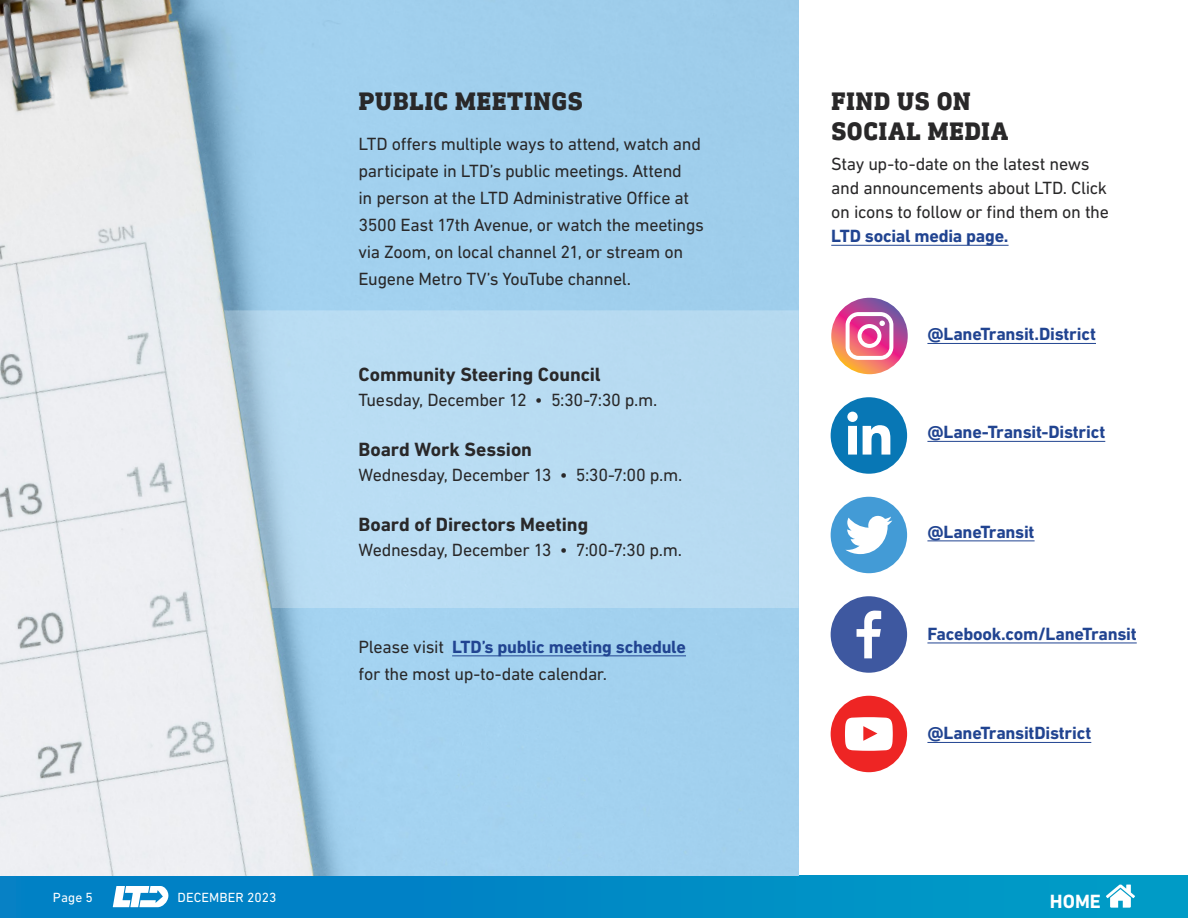
<style>
.page{position:relative;width:1188px;height:918px;background:#fff}
.page>*{position:absolute;margin:0;border:0;box-sizing:border-box;transform-origin:0 0}
.H2_-_Heading_Slab_Sm{font:800 25.5px/30px "DIN Next Slab Pro";letter-spacing:.03em;color:#292829}
.P_-_Body_Small{font:800 25.5px "DIN Next Slab Pro";letter-spacing:.035em;color:#292829}
.H3_-_Sub_Heading_Cal{font:700 19.5px "DIN Next LT Pro";letter-spacing:-.005em;color:#292829}
.t1{font:700 19.5px "DIN Next LT Pro";color:#fff}
.P_-_Body{font:18px/27px "DIN Next LT Pro";letter-spacing:-.02em;color:#292829}
.H2_-_Heading_Slab_Sm-2{font:18px/24px "DIN Next LT Pro";letter-spacing:-.02em;color:#292829}
.P_-_Body_Calendar{font:18px "DIN Next LT Pro";letter-spacing:-.02em;color:#292829}
.P_-_Body_Small-2{font:700 18px "DIN Next LT Pro";letter-spacing:-.015em;color:#214491}
.t2{font:13.5px "DIN Next LT Pro";letter-spacing:.005em;color:#fff}
.s1{font-weight:700;color:#214491}
</style>
<div class="page">
<div style="left:0;top:876px;width:1188px;height:42px;background:linear-gradient(to right,#007bc5,#009cc6)"></div>
<svg style="left:113px;top:886px;width:55px;height:21px"></svg>
<svg style="left:1106px;top:884px;width:29px;height:24px"></svg>
<img style="left:0;top:0;width:799px;height:876px">
<svg style="left:224px;top:310px;width:575px;height:298px;background:#b8daf0"></svg>
<hr style="left:452px;top:655px;width:234px;height:1px;background:#214491">
<hr style="left:831px;top:245px;width:178px;height:1px;background:#214491">
<div style="left:831px;top:596px;width:76px;height:77px;background:#3e58a0;border-radius:50%"></div>
<svg style="left:857px;top:611px;width:24px;height:47px"></svg>
<svg style="left:831px;top:298px;width:77px;height:76px;background:#cd677f"></svg>
<svg style="left:846px;top:312px;width:47px;height:48px"></svg>
<div style="left:831px;top:696px;width:76px;height:76px;background:#ee2524;border-radius:50%"></div>
<svg style="left:845px;top:717px;width:48px;height:34px;background:#fce2e2"></svg>
<div style="left:831px;top:397px;width:76px;height:77px;background:#0877b5;border-radius:50%"></div>
<svg style="left:847px;top:412px;width:43px;height:43px"></svg>
<div style="left:831px;top:497px;width:76px;height:76px;background:#439bd6;border-radius:50%"></div>
<svg style="left:845px;top:516px;width:47px;height:38px"></svg>
<hr style="left:927px;top:343px;width:169px;height:1px;background:#214491">
<hr style="left:927px;top:441px;width:178px;height:1px;background:#214491">
<hr style="left:927px;top:541px;width:108px;height:1px;background:#214491">
<hr style="left:927px;top:643px;width:210px;height:1px;background:#214491">
<hr style="left:927px;top:742px;width:164px;height:1px;background:#214491">
<p class="P_-_Body_Small" style="left:359px;top:86px;width:226px">PUBLIC MEETINGS</p>
<p class="P_-_Body" style="left:359px;top:130px;width:347px">LTD offers multiple ways to attend, watch and participate in LTD’s public meetings. Attend<br>in person at the LTD Administrative Office at 3500 East 17th Avenue, or watch the meetings via Zoom, on local channel 21, or stream on Eugene Metro TV’s YouTube channel.</p>
<h3 class="H3_-_Sub_Heading_Cal" style="left:359px;top:363px;width:244px">Community Steering Council</h3>
<p class="P_-_Body_Calendar" style="left:359px;top:390px;width:300px">Tuesday, December 12 • 5:30-7:30 p.m.</p>
<h3 class="H3_-_Sub_Heading_Cal" style="left:359px;top:438px;width:175px">Board Work Session</h3>
<p class="P_-_Body_Calendar" style="left:359px;top:465px;width:325px">Wednesday, December 13 • 5:30-7:00 p.m.</p>
<h3 class="H3_-_Sub_Heading_Cal" style="left:359px;top:513px;width:231px">Board of Directors Meeting</h3>
<p class="P_-_Body_Calendar" style="left:359px;top:540px;width:325px">Wednesday, December 13 • 7:00-7:30 p.m.</p>
<p class="P_-_Body" style="left:359px;top:633px;width:329px">Please visit <span class="s1">LTD’s public meeting schedule </span>for the most up-to-date calendar.</p>
<p class="H2_-_Heading_Slab_Sm" style="left:831px;top:86px;width:178px">FIND US ON<br>SOCIAL MEDIA</p>
<p class="H2_-_Heading_Slab_Sm-2" style="left:831px;top:152px;width:279px">Stay up-to-date on the latest news and announcements about LTD. Click on icons to follow or find them on the<br><span class="s1">LTD social media page.</span></p>
<p class="P_-_Body_Small-2" style="left:927px;top:324px;width:170px">@LaneTransit.District</p>
<p class="P_-_Body_Small-2" style="left:927px;top:422px;width:179px">@Lane-Transit-District</p>
<p class="P_-_Body_Small-2" style="left:927px;top:521px;width:109px">@LaneTransit</p>
<p class="P_-_Body_Small-2" style="left:927px;top:623px;width:211px">Facebook.com/LaneTransit</p>
<p class="P_-_Body_Small-2" style="left:927px;top:723px;width:165px">@LaneTransitDistrict</p>
<p class="t2" style="left:53px;top:890px;width:41px">Page 5</p>
<p class="t2" style="left:178px;top:890px;width:100px">DECEMBER 2023</p>
<p class="t1" style="left:1050px;top:890px;width:52px">HOME</p>
</div>
